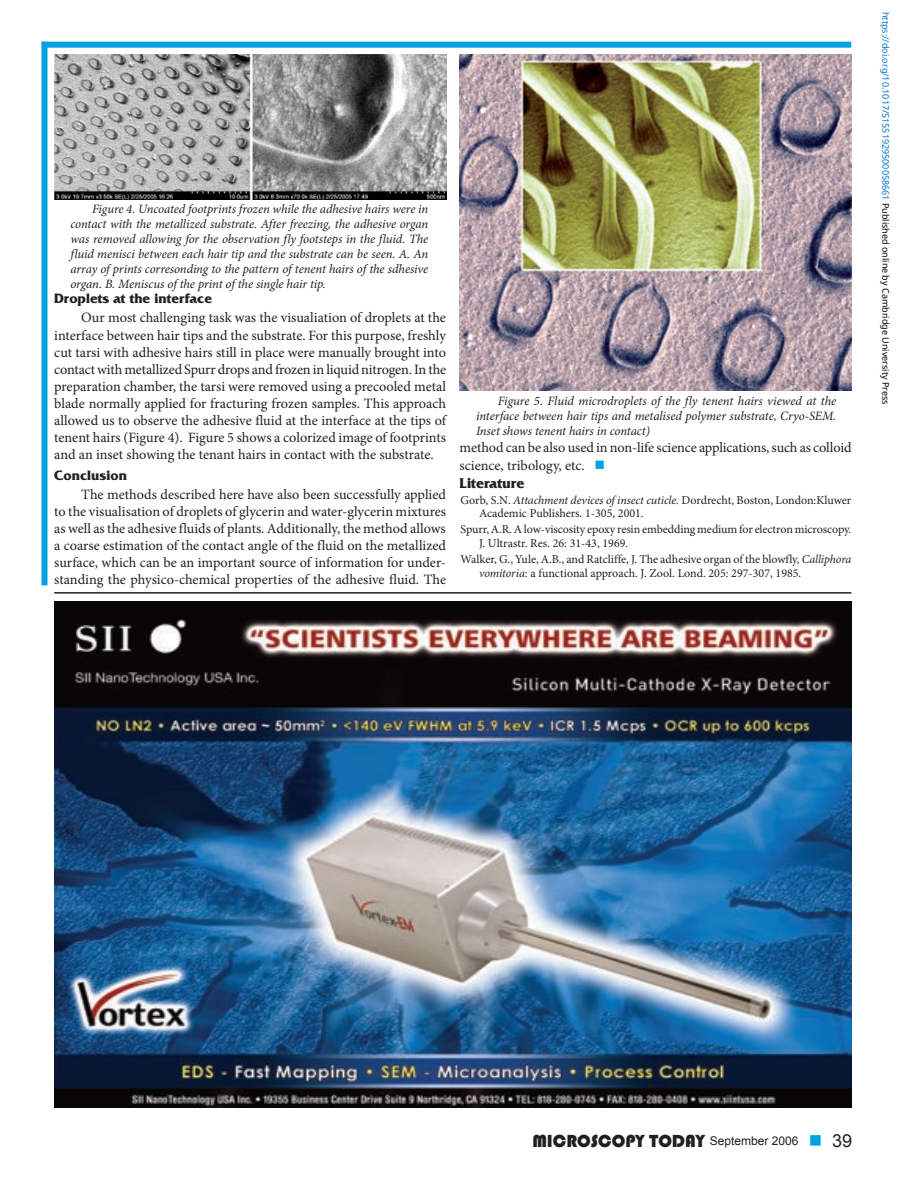
<style>
.page{position:relative;width:904px;height:1191px;background:#fff}
.page>*{position:absolute;margin:0;border:0;box-sizing:border-box;transform-origin:0 0}
.t1{font:18px "Bauhaus 93";color:#231f20}
.t2{font:700 15px "Friz Quadrata Std";color:#231f20}
.t3{font:14.25px/17.1px "Minion Pro";letter-spacing:-.005em;color:#231f20;text-align:justify}
.t4{font:700 14.25px "Friz Quadrata Std";color:#231f20}
.t5{font:italic 12.75px/15px "Minion Pro";letter-spacing:-.01em;color:#231f20;text-align:justify}
.t6{font:12px/13.8px "Minion Pro";letter-spacing:-.005em;color:#231f20}
.t7{font:9px "Noto Sans";color:#0172cf}
.s1{color:#00a1e3}
.s2{font-style:italic}
.s3{color:#000}
.s4{font-family:"Arial";font-size:12px}
.s5{font-family:"Arial"}
</style>
<div class="page">
<img style="left:54px;top:54px;width:392px;height:145px">
<img style="left:459px;top:54px;width:392px;height:336px">
<hr style="left:54px;top:592px;width:797px;height:1px;background:#231f20">
<div style="left:42px;top:42px;width:809px;height:6px;background:#00a1e3"></div>
<div style="left:41px;top:42px;width:6px;height:543px;background:#00a1e3"></div>
<img style="left:54px;top:602px;width:797px;height:505px">
<p class="t5" style="left:70px;top:201px;width:359px;text-indent:22px">Figure 4. Uncoated footprints frozen while the adhesive hairs were in contact with the metallized substrate. After freezing, the adhesive organ was removed allowing for the observation fly footsteps in the fluid. The fluid menisci between each hair tip and the substrate can be seen. A. An array of prints corresonding to the pattern of tenent hairs of the sdhesive organ. B. Meniscus of the print of the single hair tip.</p>
<p class="t4" style="left:54px;top:291px;width:159px">Droplets at the interface</p>
<p class="t3" style="left:54px;top:309px;width:393px;text-indent:27px">Our most challenging task was the visualiation of droplets at the interface between hair tips and the substrate. For this purpose, freshly cut tarsi with adhesive hairs still in place were manually brought into contact with metallized Spurr drops and frozen in liquid nitrogen. In the preparation chamber, the tarsi were removed using a precooled metal blade normally applied for fracturing frozen samples. This approach allowed us to observe the adhesive fluid at the interface at the tips of tenent hairs (Figure 4). Figure 5 shows a colorized image of footprints and an inset showing the tenant hairs in contact with the substrate.</p>
<p class="t4" style="left:54px;top:467px;width:74px">Conclusion</p>
<p class="t3" style="left:54px;top:486px;width:393px;text-indent:27px">The methods described here have also been successfully applied to the visualisation of droplets of glycerin and water-glycerin mixtures as well as the adhesive fluids of plants. Additionally, the method allows a coarse estimation of the contact angle of the fluid on the metallized surface, which can be an important source of information for under&shy;standing the physico-chemical properties of the adhesive fluid. The</p>
<p class="t5" style="left:476px;top:393px;width:361px;text-indent:22px">Figure 5. Fluid microdroplets of the fly tenent hairs viewed at the interface between hair tips and metalised polymer substrate, Cryo-SEM.<br>Inset shows tenent hairs in contact)</p>
<p class="t3" style="left:459px;top:438px;width:393px;line-height:18px">method can be also used in non-life science applications, such as colloid science, tribology, etc. <span class="s1">■</span></p>
<p class="t2" style="left:459px;top:474px;width:67px">Literature</p>
<p class="t6" style="left:479px;top:493px;width:374px;text-indent:-18px">Gorb, S.N. <span class="s2">Attachment devices of insect cuticle.</span> Dordrecht, Boston, London:Kluwer<br>Academic Publishers. 1-305, 2001.</p>
<p class="t6" style="left:479px;top:523px;width:373px;text-indent:-18px">Spurr, A.R. A low-viscosity epoxy resin embedding medium for electron microscopy.<br>J. Ultrastr. Res. 26: 31-43, 1969.</p>
<p class="t6" style="left:479px;top:552px;width:374px;text-indent:-18px">Walker, G., Yule, A.B., and Ratcliffe, J. The adhesive organ of the blowfly, <span class="s2">Calliphora vomitoria</span>: a functional approach. J. Zool. Lond. 205: 297-307, 1985.</p>
<p class="t7" style="left:891px;top:12px;width:394px;rotate:90deg">https://doi.org/10.1017/S1551929500058661 <span class="s3">Published online by Cambridge University Press</span></p>
<p class="t1" style="left:532px;top:1130px;width:321px">MICROSCOPY TODAY <span class="s4">September 2006</span> <span class="s1">■</span> <span class="s5">39</span></p>
</div>
